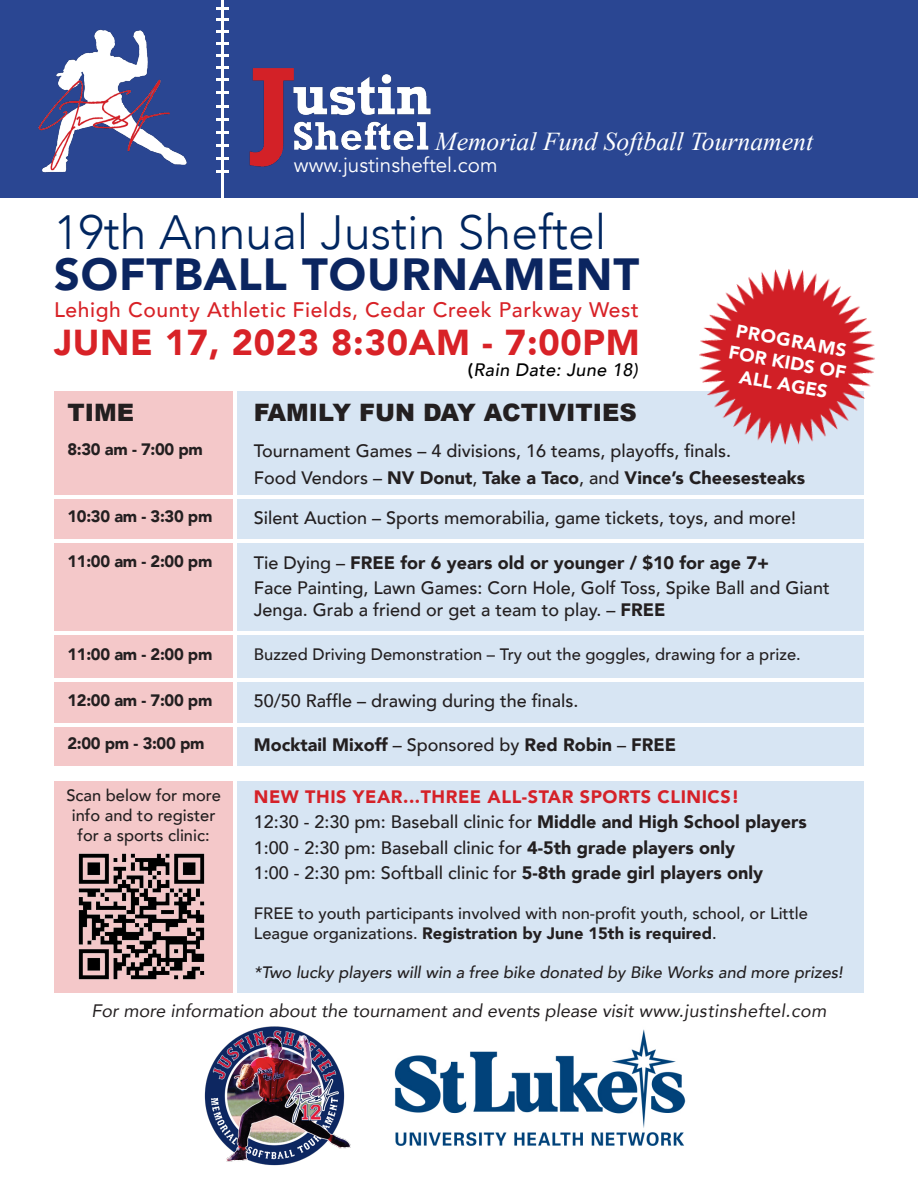
<style>
.page{position:relative;width:918px;height:1188px;background:#fff}
.page>*{position:absolute;margin:0;border:0;box-sizing:border-box;transform-origin:0 0}
.t1{font:300 48px "Avenir";color:#002660}
.t2{font:900 45px "Avenir";letter-spacing:.02em;color:#0b2560}
.t3{font:900 36px "Avenir";letter-spacing:.02em;color:#d82227}
.t4{font:italic 25.65px "Times New Roman";color:#fff}
.t5{font:900 24px "Arial";color:#231f20}
.t6{font:500 21px "Avenir";letter-spacing:.03em;color:#d82227}
.t7{font:20.55px "Avenir";color:#fff}
.t8{font:900 18.45px "Avenir";color:#fff}
.t9{font:500 18px "Avenir";color:#231f20}
.t10{font:900 18px "Avenir";color:#231f20}
.t11{font:italic 18px "Avenir";color:#231f20}
.t12{font:900 18px "Avenir";letter-spacing:.03em;color:#d52128}
.t13{font:italic 500 18px "Avenir";letter-spacing:.02em;color:#000}
.t14{font:500 16.5px/19.8px "Avenir";color:#231f20}
.t15{font:900 16.5px "Avenir";letter-spacing:-.02em;color:#231f20}
.t16{font:italic 500 16.5px "Avenir";color:#231f20}
.s1{font-weight:800;font-style:normal}
.s2{font-weight:500}
.s3{font-weight:900}
</style>
<div class="page">
<img style="left:394px;top:1029px;width:292px;height:117px">
<img style="left:204px;top:1026px;width:147px;height:140px">
<div style="left:54px;top:391px;width:179px;height:602px;background:#f4c8c9"></div>
<div style="left:237px;top:391px;width:627px;height:602px;background:#d7e5f3"></div>
<img style="left:699px;top:269px;width:176px;height:176px">
<hr style="left:27px;top:495px;width:864px;height:4px;background:#fff">
<hr style="left:27px;top:539px;width:864px;height:3px;background:#fff">
<hr style="left:27px;top:631px;width:864px;height:4px;background:#fff">
<hr style="left:27px;top:678px;width:864px;height:4px;background:#fff">
<hr style="left:27px;top:723px;width:864px;height:4px;background:#fff">
<div style="left:27px;top:766px;width:864px;height:15px;background:#fff"></div>
<div style="left:0;top:0;width:918px;height:197px;background:#2a4692"></div>
<hr style="left:221px;top:0;width:2px;height:197px;background:#fff">
<img style="left:38px;top:29px;width:148px;height:144px">
<img style="left:249px;top:68px;width:45px;height:99px">
<img style="left:280px;top:74px;width:155px;height:124px">
<svg style="left:216px;top:31px;width:13px;height:2px"></svg>
<svg style="left:216px;top:7px;width:13px;height:2px"></svg>
<svg style="left:216px;top:43px;width:13px;height:2px"></svg>
<svg style="left:216px;top:19px;width:13px;height:2px"></svg>
<svg style="left:216px;top:54px;width:13px;height:3px"></svg>
<svg style="left:216px;top:66px;width:13px;height:2px"></svg>
<svg style="left:216px;top:79px;width:13px;height:2px"></svg>
<svg style="left:216px;top:92px;width:13px;height:2px"></svg>
<svg style="left:216px;top:105px;width:13px;height:2px"></svg>
<svg style="left:216px;top:118px;width:13px;height:2px"></svg>
<svg style="left:216px;top:131px;width:13px;height:2px"></svg>
<svg style="left:216px;top:144px;width:13px;height:2px"></svg>
<svg style="left:216px;top:157px;width:13px;height:2px"></svg>
<svg style="left:216px;top:170px;width:13px;height:3px"></svg>
<img style="left:78px;top:853px;width:127px;height:127px">
<p class="t4" style="left:435px;top:124px;width:379px">Memorial Fund Softball Tournament</p>
<p class="t7" style="left:294px;top:153px;width:205px">www.justinsheftel.com</p>
<p class="t1" style="left:54px;top:204px;width:554px">19th Annual Justin Sheftel</p>
<p class="t2" style="left:54px;top:236px;width:587px">SOFTBALL TOURNAMENT</p>
<p class="t3" style="left:54px;top:312px;width:587px">JUNE 17, 2023 8:30AM - 7:00PM</p>
<p class="t6" style="left:54px;top:291px;width:586px">Lehigh County Athletic Fields, Cedar Creek Parkway West</p>
<p class="t13" style="left:468px;top:359px;width:171px"><span class="s1">(</span>Rain Date: June 18)</p>
<p class="t5" style="left:68px;top:395px;width:68px">TIME</p>
<p class="t5" style="left:254px;top:395px;width:385px">FAMILY FUN DAY ACTIVITIES</p>
<p class="t8" style="left:739px;top:315px;width:113px;rotate:10deg">PROGRAMS</p>
<p class="t8" style="left:732px;top:336px;width:120px;rotate:10deg">FOR KIDS OF</p>
<p class="t8" style="left:742px;top:361px;width:91px;rotate:10deg">ALL AGES</p>
<p class="t15" style="left:68px;top:435px;width:137px">8:30 am - 7:00 pm</p>
<p class="t9" style="left:254px;top:435px;width:479px">Tournament Games – 4 divisions, 16 teams, playoffs, finals.</p>
<p class="t10" style="left:254px;top:462px;width:553px"><span class="s2">Food Vendors –</span> NV Donut<span class="s2">,</span> Take a Taco<span class="s2">, and</span> Vince’s Cheesesteaks</p>
<p class="t15" style="left:68px;top:503px;width:146px">10:30 am - 3:30 pm</p>
<p class="t9" style="left:254px;top:502px;width:544px">Silent Auction – Sports memorabilia, game tickets, toys, and more!</p>
<p class="t15" style="left:68px;top:548px;width:146px">11:00 am - 2:00 pm</p>
<p class="t10" style="left:254px;top:547px;width:517px"><span class="s2">Tie Dying –</span> FREE for 6 years old or younger / $10 for age 7+</p>
<p class="t9" style="left:254px;top:572px;width:577px">Face Painting, Lawn Games: Corn Hole, Golf Toss, Spike Ball and Giant</p>
<p class="t9" style="left:254px;top:594px;width:413px">Jenga. Grab a friend or get a team to play. – <span class="s3">FREE</span></p>
<p class="t15" style="left:68px;top:640px;width:146px">11:00 am - 2:00 pm</p>
<p class="t14" style="left:254px;top:643px;width:549px">Buzzed Driving Demonstration – Try out the goggles, drawing for a prize.</p>
<p class="t15" style="left:68px;top:686px;width:146px">12:00 am - 7:00 pm</p>
<p class="t9" style="left:254px;top:685px;width:326px">50/50 Raffle – drawing during the finals.</p>
<p class="t15" style="left:68px;top:729px;width:139px">2:00 pm - 3:00 pm</p>
<p class="t10" style="left:254px;top:729px;width:424px">Mocktail Mixoff <span class="s2">– Sponsored by</span> Red Robin <span class="s2">–</span> FREE</p>
<p class="t14" style="left:66px;top:785px;width:156px;text-align:center">Scan below for more info and to register for a sports clinic:</p>
<p class="t12" style="left:254px;top:781px;width:487px">NEW THIS YEAR...THREE ALL-STAR SPORTS CLINICS!</p>
<p class="t9" style="left:254px;top:807px;width:555px">12:30 - 2:30 pm: Baseball clinic for <span class="s3">Middle and High School players</span></p>
<p class="t9" style="left:254px;top:832px;width:483px">1:00 - 2:30 pm: Baseball clinic for <span class="s3">4-5th grade players only</span></p>
<p class="t9" style="left:254px;top:858px;width:511px">1:00 - 2:30 pm: Softball clinic for <span class="s3">5-8th grade girl players only</span></p>
<p class="t14" style="left:254px;top:902px;width:556px">FREE to youth participants involved with non-profit youth, school, or Little<br>League organizations. <span class="s3">Registration by June 15th is required</span>.</p>
<p class="t16" style="left:254px;top:963px;width:591px">*Two lucky players will win a free bike donated by Bike Works and more prizes!</p>
<p class="t11" style="left:92px;top:1000px;width:736px">For more information about the tournament and events please visit www.justinsheftel.com</p>
</div>
